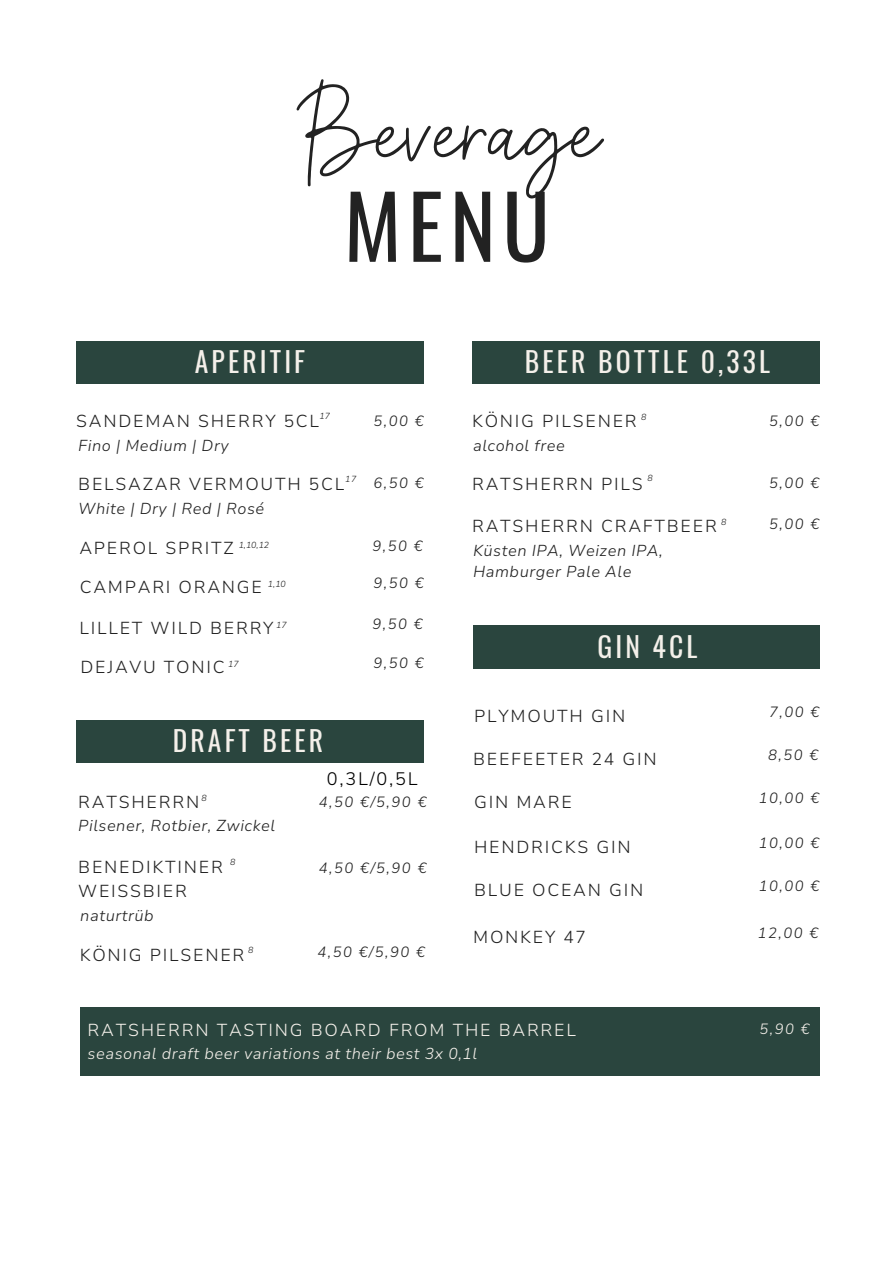
<style>
.page{position:relative;width:894px;height:1264px;background:#fff}
.page>*{position:absolute;margin:0;border:0;box-sizing:border-box;transform-origin:0 0}
.t1{font:90px "Olamitte";color:#222}
.t2{font:86.55px "Oswald";color:#222}
.t3{font:27.6px "Oswald";letter-spacing:.11em;color:#f4f0ea}
.t4{font:300 18px "Nunito Sans 10 pt";color:#000}
.t5{font:300 17.25px/23.7px "Nunito Sans 10 pt";letter-spacing:.1em;color:#222}
.t6{font:300 17.25px "Nunito Sans 10 pt";letter-spacing:.1em;color:#f4f0ea}
.t7{font:italic 300 15.75px/21.3px "Nunito Sans 10 pt";letter-spacing:.03em;color:#222}
.t8{font:italic 300 15.75px "Nunito Sans 10 pt";letter-spacing:.03em;color:#f4f0ea}
.t9{font:italic 300 14.85px "Nunito Sans 10 pt";letter-spacing:.1em;color:#222}
.t10{font:italic 300 14.85px "Nunito Sans 10 pt";color:#f4f0ea}
.t11{font:italic 300 8.85px "Nunito Sans 10 pt";color:#222}
</style>
<div class="page">
<div style="left:76px;top:720px;width:347px;height:43px;background:#2a453e"></div>
<div style="left:473px;top:625px;width:346px;height:43px;background:#2a453e"></div>
<div style="left:80px;top:1007px;width:739px;height:68px;background:#2a453e"></div>
<div style="left:76px;top:340px;width:347px;height:43px;background:#2a453e"></div>
<div style="left:472px;top:340px;width:347px;height:43px;background:#2a453e"></div>
<h5 class="t1" style="left:292px;top:69px;width:311px">Beverage</h5>
<h6 class="t2" style="left:344px;top:158px;width:207px">MENU</h6>
<h5 class="t3" style="left:195px;top:340px;width:112px">APERITIF</h5>
<h5 class="t3" style="left:524px;top:340px;width:246px">BEER BOTTLE 0,33L</h5>
<h4 class="t11" style="left:319px;top:410px;width:12px">17</h4>
<h4 class="t5" style="left:76px;top:409px;width:244px">SANDEMAN SHERRY 5CL</h4>
<p class="t7" style="left:78px;top:435px;width:152px">Fino | Medium | Dry</p>
<h6 class="t5" style="left:78px;top:472px;width:267px">BELSAZAR VERMOUTH 5CL</h6>
<h5 class="t7" style="left:78px;top:498px;width:187px">White | Dry | Red | Rosé</h5>
<h5 class="t5" style="left:79px;top:536px;width:156px">APEROL SPRITZ</h5>
<h5 class="t5" style="left:80px;top:575px;width:184px">CAMPARI ORANGE</h5>
<h3 class="t5" style="left:79px;top:616px;width:196px">LILLET WILD BERRY</h3>
<h4 class="t5" style="left:80px;top:655px;width:146px">DEJAVU TONIC</h4>
<h4 class="t11" style="left:345px;top:473px;width:13px">17</h4>
<h4 class="t11" style="left:239px;top:539px;width:32px">1,10,12</h4>
<h4 class="t11" style="left:268px;top:578px;width:19px">1,10</h4>
<h4 class="t11" style="left:276px;top:619px;width:12px">17</h4>
<h5 class="t11" style="left:228px;top:658px;width:12px">17</h5>
<p class="t9" style="left:373px;top:411px;width:52px">5,00 €</p>
<h4 class="t9" style="left:373px;top:473px;width:52px">6,50 €</h4>
<p class="t9" style="left:372px;top:536px;width:52px">9,50 €</p>
<h4 class="t9" style="left:373px;top:573px;width:52px">9,50 €</h4>
<p class="t9" style="left:372px;top:614px;width:52px">9,50 €</p>
<h4 class="t9" style="left:373px;top:653px;width:52px">9,50 €</h4>
<h2 class="t3" style="left:173px;top:719px;width:152px">DRAFT BEER</h2>
<h4 class="t4" style="left:327px;top:767px;width:93px">0,3L/0,5L</h4>
<h4 class="t11" style="left:201px;top:792px;width:7px">8</h4>
<h4 class="t5" style="left:78px;top:790px;width:122px">RATSHERRN</h4>
<p class="t7" style="left:78px;top:815px;width:198px">Pilsener, Rotbier, Zwickel</p>
<p class="t5" style="left:78px;top:855px;width:146px">BENEDIKTINER<br>WEISSBIER</p>
<h4 class="t7" style="left:80px;top:904px;width:75px">naturtrüb</h4>
<p class="t5" style="left:80px;top:943px;width:166px">KÖNIG PILSENER</p>
<h6 class="t11" style="left:248px;top:944px;width:7px">8</h6>
<p class="t11" style="left:230px;top:856px;width:7px">8</p>
<h5 class="t9" style="left:319px;top:792px;width:109px">4,50 €/5,90 €</h5>
<h5 class="t9" style="left:319px;top:857px;width:109px">4,50 €/5,90 €</h5>
<h5 class="t9" style="left:317px;top:941px;width:109px">4,50 €/5,90 €</h5>
<h5 class="t5" style="left:472px;top:409px;width:166px">KÖNIG PILSENER</h5>
<h6 class="t11" style="left:641px;top:411px;width:7px">8</h6>
<h4 class="t7" style="left:473px;top:435px;width:93px">alcohol free</h4>
<p class="t11" style="left:647px;top:472px;width:7px">8</p>
<h5 class="t5" style="left:472px;top:473px;width:172px">RATSHERRN PILS</h5>
<h5 class="t5" style="left:472px;top:514px;width:246px">RATSHERRN CRAFTBEER</h5>
<h6 class="t11" style="left:721px;top:516px;width:7px">8</h6>
<p class="t7" style="left:473px;top:540px;width:191px">Küsten IPA, Weizen IPA,<br>Hamburger Pale Ale</p>
<h4 class="t3" style="left:597px;top:625px;width:101px">GIN 4CL</h4>
<h5 class="t5" style="left:474px;top:704px;width:153px">PLYMOUTH GIN</h5>
<h5 class="t5" style="left:473px;top:747px;width:185px">BEEFEETER 24 GIN</h5>
<h5 class="t5" style="left:474px;top:790px;width:99px">GIN MARE</h5>
<h5 class="t5" style="left:474px;top:835px;width:158px">HENDRICKS GIN</h5>
<h3 class="t5" style="left:474px;top:878px;width:171px">BLUE OCEAN GIN</h3>
<h4 class="t5" style="left:473px;top:925px;width:114px">MONKEY 47</h4>
<h1 class="t9" style="left:768px;top:411px;width:52px">5,00 €</h1>
<h3 class="t9" style="left:768px;top:473px;width:52px">5,00 €</h3>
<h3 class="t9" style="left:768px;top:514px;width:52px">5,00 €</h3>
<p class="t9" style="left:768px;top:701px;width:52px">7,00 €</p>
<h6 class="t9" style="left:767px;top:745px;width:52px">8,50 €</h6>
<h4 class="t9" style="left:758px;top:788px;width:62px">10,00 €</h4>
<p class="t9" style="left:758px;top:832px;width:62px">10,00 €</p>
<h6 class="t9" style="left:758px;top:876px;width:62px">10,00 €</h6>
<h4 class="t9" style="left:757px;top:923px;width:62px">12,00 €</h4>
<p class="t6" style="left:88px;top:1018px;width:489px">RATSHERRN TASTING BOARD FROM THE BARREL</p>
<h5 class="t10" style="left:759px;top:1018px;width:52px">5,90 €</h5>
<h5 class="t8" style="left:88px;top:1043px;width:391px">seasonal draft beer variations at their best 3x 0,1l</h5>
</div>
